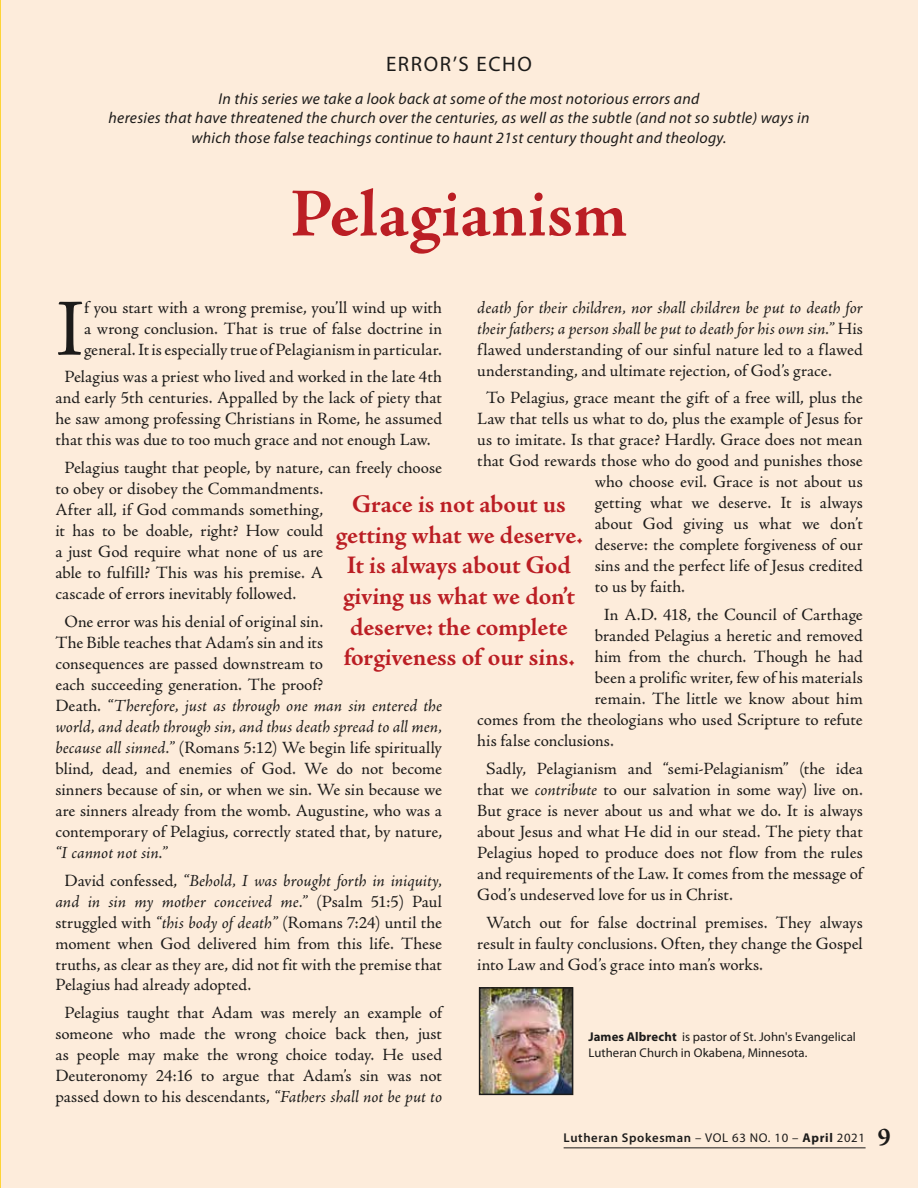
<style>
.page{position:relative;width:918px;height:1188px;background:#fdecdb}
.page>*{position:absolute;margin:0;border:0;box-sizing:border-box;transform-origin:0 0}
.t1{font:81.45px "Adobe Jenson Pro";color:#1c1b1a}
.t2{font:700 69px "Adobe Jenson Pro";letter-spacing:.005em;color:#bb1e24}
.t3{font:700 25.5px/30.6px "Adobe Jenson Pro";letter-spacing:-.005em;color:#bb1e24;text-align:center}
.t4{font:21px "Myriad Pro";letter-spacing:.075em;color:#1c1b1a}
.t5{font:17.25px/21px "Adobe Jenson Pro";color:#1c1b1a;text-align:justify}
.t6{font:italic 17.25px/21px "Adobe Jenson Pro";color:#1c1b1a;text-align:justify}
.t7{font:italic 15.75px/19.5px "Myriad Pro";letter-spacing:.02em;color:#1c1b1a;text-align:center}
.t8{font:12.75px/15.8px "Myriad Pro";letter-spacing:.005em;color:#1c1b1a}
.t9{font:600 12.75px "Myriad Pro";letter-spacing:.05em;color:#1c1b1a}
.s1{font-style:italic}
.s2{font-style:normal}
.s3{font-weight:700}
.s4{font-weight:400}
.s5{font-family:"Adobe Jenson Pro";font-weight:700;font-size:25.5px}
</style>
<div class="page">
<hr style="left:564px;top:1147px;width:302px;height:1px;background:#1c1b1a">
<img style="left:482px;top:990px;width:88px;height:102px">
<div style="left:479px;top:987px;width:94px;height:108px;border:2px solid #1c1b1a"></div>
<p class="t4" style="left:386px;top:52px;width:147px">ERROR’S ECHO</p>
<p class="t7" style="left:109px;top:89px;width:702px">In this series we take a look back at some of the most notorious errors and<br>heresies that have threatened the church over the centuries, as well as the subtle (and not so subtle) ways in which those false teachings continue to haunt 21st century thought and theology.</p>
<h2 class="t2" style="left:291px;top:174px;width:338px">Pelagianism</h2>
<h1 class="t1" style="left:55px;top:283px;width:30px">I</h1>
<p class="t5" style="left:84px;top:297px;width:360px">f you start with a wrong premise, you’ll wind up with a wrong conclusion. That is true of false doctrine in general. It is especially true of Pelagianism in particular.</p>
<p class="t5" style="left:55px;top:367px;width:388px;text-indent:9px">Pelagius was a priest who lived and worked in the late 4th and early 5th centuries. Appalled by the lack of piety that he saw among professing Christians in Rome, he assumed that this was due to too much grace and not enough Law.</p>
<p class="t5" style="left:55px;top:458px;width:388px;text-align:left;text-indent:9px">Pelagius taught that people, by nature, can freely choose to obey or disobey the Commandments.<br>After all, if God commands something,<br>it has to be doable, right? How could<br>a just God require what none of us are<br>able to fulfill? This was his premise. A<br>cascade of errors inevitably followed.</p>
<p class="t5" style="left:55px;top:611px;width:388px;text-align:left;text-indent:9px">One error was his denial of original sin.<br>The Bible teaches that Adam’s sin and its<br>consequences are passed downstream to<br>each succeeding generation. The proof?<br>Death. <span class="s1">“Therefore, just as through one man sin entered the world, and death through sin, and thus death spread to all men, because all sinned.”</span> (Romans 5:12) We begin life spiritually blind, dead, and enemies of God. We do not become sinners because of sin, or when we sin. We sin because we are sinners already from the womb. Augustine, who was a contemporary of Pelagius, correctly stated that, by nature,</p>
<p class="t6" style="left:64px;top:840px;width:379px;line-height:27.8px;text-indent:-9px">“I cannot not sin.”<br><span class="s2">David confessed,</span> “Behold, I was brought forth in iniquity,</p>
<p class="t5" style="left:55px;top:891px;width:388px"><span class="s1">and in sin my mother conceived me.”</span> (Psalm 51:5) Paul struggled with <span class="s1">“this body of death”</span> (Romans 7:24) until the moment when God delivered him from this life. These truths, as clear as they are, did not fit with the premise that Pelagius had already adopted.</p>
<p class="t5" style="left:55px;top:1003px;width:388px;text-align:center">Pelagius taught that Adam was merely an example of someone who made the wrong choice back then, just as people may make the wrong choice today. He used Deuteronomy 24:16 to argue that Adam’s sin was not passed down to his descendants, <span class="s1">“Fathers shall not be put to</span></p>
<p class="t6" style="left:477px;top:298px;width:387px">death for their children, nor shall children be put to death for their fathers; a person shall be put to death for his own sin.” <span class="s2">His flawed understanding of our sinful nature led to a flawed understanding, and ultimate rejection, of God’s grace.</span></p>
<p class="t5" style="left:486px;top:388px;width:378px">To Pelagius, grace meant the gift of a free will, plus the</p>
<p class="t5" style="left:477px;top:409px;width:387px">Law that tells us what to do, plus the example of Jesus for</p>
<p class="t5" style="left:477px;top:430px;width:387px">us to imitate. Is that grace? Hardly. Grace does not mean</p>
<p class="t5" style="left:477px;top:451px;width:387px">that God rewards those who do good and punishes those</p>
<p class="t5" style="left:595px;top:472px;width:270px">who choose evil. Grace is not about us</p>
<p class="t5" style="left:595px;top:493px;width:270px">getting what we deserve. It is always</p>
<p class="t5" style="left:595px;top:514px;width:270px">about God giving us what we don’t</p>
<p class="t5" style="left:595px;top:535px;width:269px">deserve: the complete forgiveness of our</p>
<p class="t5" style="left:595px;top:556px;width:269px">sins and the perfect life of Jesus credited</p>
<p class="t5" style="left:595px;top:577px;width:92px">to us by faith.</p>
<p class="t5" style="left:604px;top:605px;width:261px">In A.D. 418, the Council of Carthage</p>
<p class="t5" style="left:595px;top:626px;width:269px">branded Pelagius a heretic and removed</p>
<p class="t5" style="left:595px;top:646px;width:269px">him from the church. Though he had</p>
<p class="t5" style="left:595px;top:667px;width:270px">been a prolific writer, few of his materials</p>
<p class="t5" style="left:595px;top:688px;width:269px">remain. The little we know about him</p>
<p class="t5" style="left:477px;top:709px;width:387px">comes from the theologians who used Scripture to refute</p>
<p class="t5" style="left:477px;top:730px;width:138px">his false conclusions.</p>
<p class="t5" style="left:477px;top:758px;width:387px;text-indent:9px">Sadly, Pelagianism and “semi-Pelagianism” (the idea that we <span class="s1">contribute</span> to our salvation in some way) live on.<br>But grace is never about us and what we do. It is always about Jesus and what He did in our stead. The piety that Pelagius hoped to produce does not flow from the rules and requirements of the Law. It comes from the message of God’s undeserved love for us in Christ.</p>
<p class="t5" style="left:477px;top:912px;width:387px;text-indent:9px">Watch out for false doctrinal premises. They always result in faulty conclusions. Often, they change the Gospel into Law and God’s grace into man’s works.</p>
<h3 class="t3" style="left:336px;top:489px;width:249px">Grace is not about us getting what we deserve.<br>It is always about God giving us what we don’t deserve: the complete forgiveness of our sins.</h3>
<p class="t8" style="left:588px;top:1029px;width:269px"><span class="s3">James Albrecht</span> is pastor of St. John's Evangelical<br>Lutheran Church in Okabena, Minnesota.</p>
<p class="t9" style="left:564px;top:1131px;width:329px">Lutheran Spokesman <span class="s4">– VOL 63 NO. 10 –</span> <span class="s3">April</span> <span class="s4">2021</span> <span class="s5">9</span></p>
</div>
